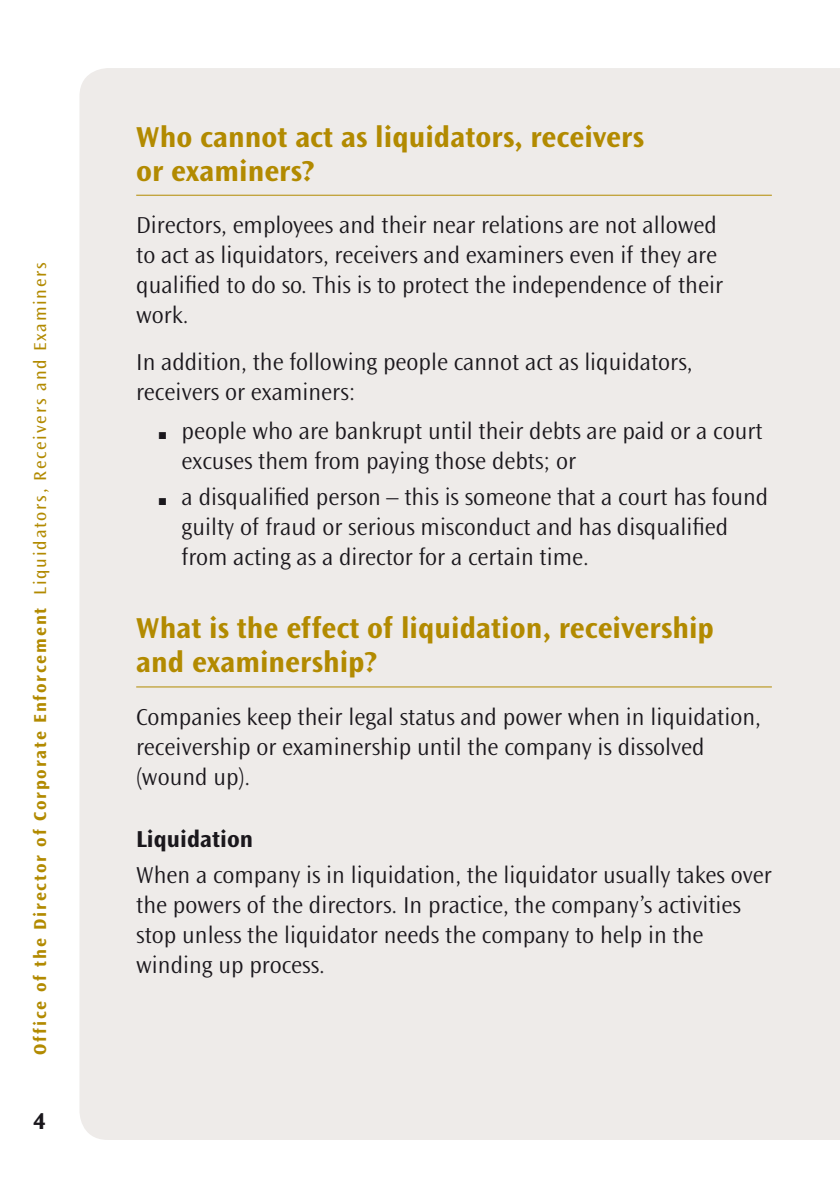
<style>
.page{position:relative;width:840px;height:1191px;background:#fff}
.page>*{position:absolute;margin:0;border:0;box-sizing:border-box;transform-origin:0 0}
.Head_0{font:700 30px/34px "Ocean Sans Std";color:#b28a00}
.Bodytext__3{font:300 24px/30px "Ocean Sans Std";color:#1a171c}
.Bodytext__1{font:300 24px/30px "Ocean Sans Std";color:#1a171c}
.Head_00{font:700 24px "Ocean Sans Std";color:#1a171c}
.t1{font:700 18px "Ocean Sans Std";letter-spacing:.1em;color:#b28a00}
.s1{font-weight:400}
</style>
<div class="page">
<svg style="left:839px;top:68px;width:1px;height:1072px"></svg>
<div style="left:79px;top:68px;width:760px;height:1072px;background:#eeebe9"></div>
<hr style="left:136px;top:195px;width:635px;height:1px;background:#b28a00">
<hr style="left:136px;top:686px;width:635px;height:1px;background:#b28a00">
<p class="t1" style="left:30px;top:1054px;width:794px;rotate:-90deg">Office of the Director of Corporate Enforcement <span class="s1">Liquidators, Receivers and Examiners</span></p>
<p class="Head_00" style="left:33px;top:1107px;width:14px">4</p>
<p class="Head_0" style="left:136px;top:120px;width:509px">Who cannot act as liquidators, receivers or examiners?</p>
<p class="Bodytext__3" style="left:136px;top:211px;width:588px">Directors, employees and their near relations are not allowed to act as liquidators, receivers and examiners even if they are qualified to do so. This is to protect the independence of their work.</p>
<p class="Bodytext__1" style="left:136px;top:348px;width:557px">In addition, the following people cannot act as liquidators, receivers or examiners:</p>
<p class="Bodytext__3" style="left:181px;top:416px;width:582px;text-indent:-23px">■ people who are bankrupt until their debts are paid or a court excuses them from paying those debts; or</p>
<p class="Bodytext__3" style="left:181px;top:482px;width:588px;text-indent:-23px">■ a disqualified person – this is someone that a court has found guilty of fraud or serious misconduct and has disqualified from acting as a director for a certain time.</p>
<p class="Head_0" style="left:136px;top:611px;width:579px">What is the effect of liquidation, receivership and examinership?</p>
<p class="Bodytext__3" style="left:136px;top:702px;width:625px">Companies keep their legal status and power when in liquidation, receivership or examinership until the company is dissolved (wound up).</p>
<p class="Head_00" style="left:136px;top:825px;width:118px">Liquidation</p>
<p class="Bodytext__3" style="left:136px;top:860px;width:636px">When a company is in liquidation, the liquidator usually takes over the powers of the directors. In practice, the company’s activities stop unless the liquidator needs the company to help in the winding up process.</p>
</div>
